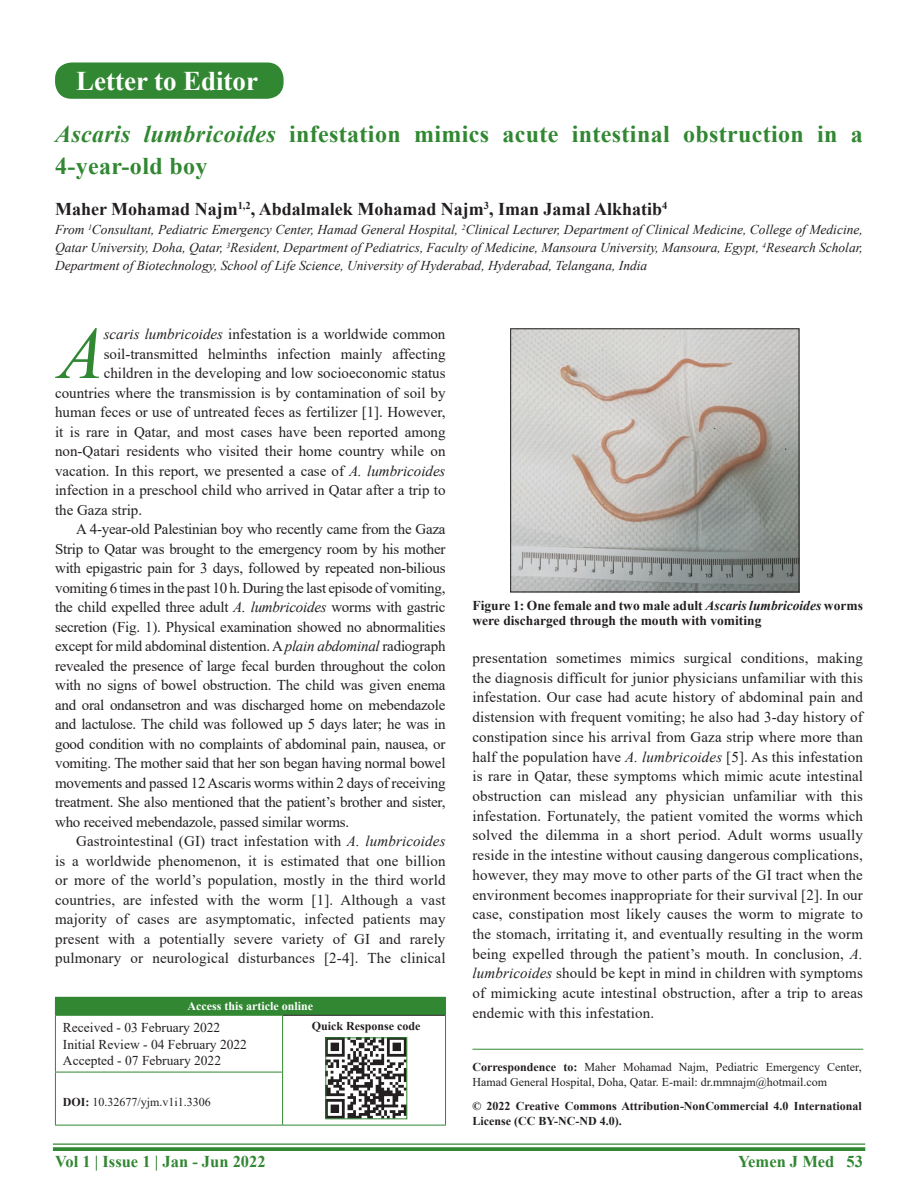
<style>
.page{position:relative;width:918px;height:1188px;background:#fff}
.page>*{position:absolute;margin:0;border:0;box-sizing:border-box;transform-origin:0 0}
.DROP_CAP_TX{font:italic 73.95px "Times New Roman";color:#318732}
.AH{font:700 27px "Times New Roman";color:#fff}
.AT{font:700 24px/31.5px "Times New Roman";letter-spacing:.015em;color:#318732}
.AU{font:700 18px "Times New Roman";color:#231f20}
.RF{font:700 16.5px "Times New Roman";color:#318732}
.TX{font:15px/19.5px "Times New Roman";letter-spacing:.01em;color:#231f20;text-align:justify}
.DROP_CAP_TX-2{font:15px "Times New Roman";color:#231f20}
.AFF{font:italic 13.5px/18px "Times New Roman";color:#231f20;text-align:justify}
.FGC{font:700 13.5px/15px "Times New Roman";color:#231f20}
.HIS{font:13.5px/16.5px "Times New Roman";color:#231f20}
.ADD{font:12px/15px "Times New Roman";color:#231f20}
.CR{font:700 12px/15px "Times New Roman";color:#231f20}
.DOI{font:12px "Times New Roman";color:#231f20}
.AAO{font:700 12px "Times New Roman";color:#fff}
.QR{font:700 12px "Times New Roman";color:#231f20}
.s1{font-style:italic}
.s2{font-weight:700}
</style>
<div class="page">
<hr style="left:53px;top:1143px;width:812px;height:2px;background:#318732">
<svg style="left:53px;top:1147px;width:812px;height:4px;background:#3d8e3e"></svg>
<hr style="left:472px;top:1049px;width:391px;height:1px;background:#318732">
<div style="left:55px;top:63px;width:229px;height:36px;background:#318732;border-radius:17px"></div>
<img style="left:512px;top:331px;width:285px;height:259px">
<div style="left:510px;top:329px;width:289px;height:263px;border:1px solid #231f20"></div>
<div style="left:55px;top:997px;width:391px;height:18px;background:#318732"></div>
<hr style="left:283px;top:1015px;width:162px;height:1px;background:#231f20">
<hr style="left:55px;top:1016px;width:1px;height:56px;background:#318732">
<hr style="left:55px;top:1015px;width:228px;height:1px;background:#318732">
<hr style="left:282px;top:1016px;width:1px;height:56px;background:#318732">
<hr style="left:445px;top:1015px;width:1px;height:57px;background:#318732">
<hr style="left:445px;top:1072px;width:1px;height:53px;background:#318732">
<hr style="left:55px;top:1072px;width:1px;height:53px;background:#318732">
<hr style="left:55px;top:1072px;width:228px;height:1px;background:#318732">
<hr style="left:55px;top:1125px;width:228px;height:1px;background:#318732">
<hr style="left:282px;top:1072px;width:1px;height:53px;background:#318732">
<hr style="left:283px;top:1125px;width:163px;height:1px;background:#318732">
<img style="left:328px;top:1040px;width:77px;height:77px">
<div style="left:326px;top:1038px;width:81px;height:81px;border:1px solid #318732"></div>
<p class="AH" style="left:76px;top:61px;width:183px">Letter to Editor</p>
<p class="AT" style="left:55px;top:118px;width:809px"><span class="s1">Ascaris lumbricoides</span> infestation mimics acute intestinal obstruction in a<br>4-year-old boy</p>
<p class="AU" style="left:55px;top:196px;width:614px">Maher Mohamad Najm<sup>1,2</sup>, Abdalmalek Mohamad Najm<sup>3</sup>, Iman Jamal Alkhatib<sup>4</sup></p>
<p class="AFF" style="left:55px;top:221px;width:809px">From <sup>1</sup>Consultant, Pediatric Emergency Center, Hamad General Hospital, <sup>2</sup>Clinical Lecturer, Department of Clinical Medicine, College of Medicine, Qatar University, Doha, Qatar, <sup>3</sup>Resident, Department of Pediatrics, Faculty of Medicine, Mansoura University, Mansoura, Egypt, <sup>4</sup>Research Scholar, Department of Biotechnology, School of Life Science, University of Hyderabad, Hyderabad, Telangana, India</p>
<p class="DROP_CAP_TX" style="left:59px;top:302px;width:47px">A</p>
<p class="DROP_CAP_TX-2" style="left:104px;top:323px;width:343px"><span class="s1">scaris lumbricoides</span> infestation is a worldwide common</p>
<p class="DROP_CAP_TX-2" style="left:104px;top:343px;width:343px">soil-transmitted helminths infection mainly affecting</p>
<p class="DROP_CAP_TX-2" style="left:104px;top:362px;width:343px">children in the developing and low socioeconomic status</p>
<p class="DROP_CAP_TX-2" style="left:55px;top:382px;width:392px">countries where the transmission is by contamination of soil by</p>
<p class="DROP_CAP_TX-2" style="left:55px;top:401px;width:392px">human feces or use of untreated feces as fertilizer [1]. However,</p>
<p class="DROP_CAP_TX-2" style="left:55px;top:421px;width:392px">it is rare in Qatar, and most cases have been reported among</p>
<p class="DROP_CAP_TX-2" style="left:55px;top:440px;width:392px">non-Qatari residents who visited their home country while on</p>
<p class="DROP_CAP_TX-2" style="left:55px;top:460px;width:392px">vacation. In this report, we presented a case of <span class="s1">A. lumbricoides</span></p>
<p class="DROP_CAP_TX-2" style="left:55px;top:479px;width:392px">infection in a preschool child who arrived in Qatar after a trip to</p>
<p class="DROP_CAP_TX-2" style="left:55px;top:499px;width:89px">the Gaza strip.</p>
<p class="TX" style="left:55px;top:519px;width:392px;text-indent:21px">A 4-year-old Palestinian boy who recently came from the Gaza Strip to Qatar was brought to the emergency room by his mother with epigastric pain for 3 days, followed by repeated non-bilious vomiting 6 times in the past 10 h. During the last episode of vomiting, the child expelled three adult <span class="s1">A. lumbricoides</span> worms with gastric secretion (Fig. 1). Physical examination showed no abnormalities except for mild abdominal distention. A<span class="s1">plain abdominal</span> radiograph revealed the presence of large fecal burden throughout the colon with no signs of bowel obstruction. The child was given enema and oral ondansetron and was discharged home on mebendazole and lactulose. The child was followed up 5 days later; he was in good condition with no complaints of abdominal pain, nausea, or vomiting. The mother said that her son began having normal bowel movements and passed 12 Ascaris worms within 2 days of receiving treatment. She also mentioned that the patient’s brother and sister, who received mebendazole, passed similar worms.</p>
<p class="TX" style="left:55px;top:831px;width:392px;text-indent:21px">Gastrointestinal (GI) tract infestation with <span class="s1">A. lumbricoides </span>is a worldwide phenomenon, it is estimated that one billion or more of the world’s population, mostly in the third world countries, are infested with the worm [1]. Although a vast majority of cases are asymptomatic, infected patients may present with a potentially severe variety of GI and rarely pulmonary or neurological disturbances [2-4]. The clinical</p>
<p class="AAO" style="left:188px;top:998px;width:127px">Access this article online</p>
<p class="HIS" style="left:63px;top:1019px;width:186px">Received - 03 February 2022<br>Initial Review - 04 February 2022<br>Accepted - 07 February 2022</p>
<p class="QR" style="left:312px;top:1017px;width:110px">Quick Response code</p>
<p class="DOI" style="left:63px;top:1094px;width:150px"><span class="s2">DOI:</span> 10.32677/yjm.v1i1.3306</p>
<p class="FGC" style="left:472px;top:598px;width:392px">Figure 1: One female and two male adult <span class="s1">Ascaris lumbricoides</span> worms were discharged through the mouth with vomiting</p>
<p class="TX" style="left:472px;top:648px;width:392px">presentation sometimes mimics surgical conditions, making the diagnosis difficult for junior physicians unfamiliar with this infestation. Our case had acute history of abdominal pain and distension with frequent vomiting; he also had 3-day history of constipation since his arrival from Gaza strip where more than half the population have <span class="s1">A. lumbricoides</span> [5]. As this infestation is rare in Qatar, these symptoms which mimic acute intestinal obstruction can mislead any physician unfamiliar with this infestation. Fortunately, the patient vomited the worms which solved the dilemma in a short period. Adult worms usually reside in the intestine without causing dangerous complications, however, they may move to other parts of the GI tract when the environment becomes inappropriate for their survival [2]. In our case, constipation most likely causes the worm to migrate to the stomach, irritating it, and eventually resulting in the worm being expelled through the patient’s mouth. In conclusion, <span class="s1">A. lumbricoides</span> should be kept in mind in children with symptoms of mimicking acute intestinal obstruction, after a trip to areas endemic with this infestation.</p>
<p class="ADD" style="left:472px;top:1059px;width:391px"><span class="s2">Correspondence to:</span> Maher Mohamad Najm, Pediatric Emergency Center,<br>Hamad General Hospital, Doha, Qatar. E-mail: dr.mmnajm@hotmail.com</p>
<p class="CR" style="left:472px;top:1099px;width:391px">© 2022 Creative Commons Attribution-NonCommercial 4.0 International<br>License (CC BY-NC-ND 4.0).</p>
<p class="RF" style="left:55px;top:1150px;width:212px">Vol 1 | Issue 1 | Jan - Jun 2022</p>
<p class="RF" style="left:738px;top:1150px;width:126px">Yemen J Med 53</p>
</div>
